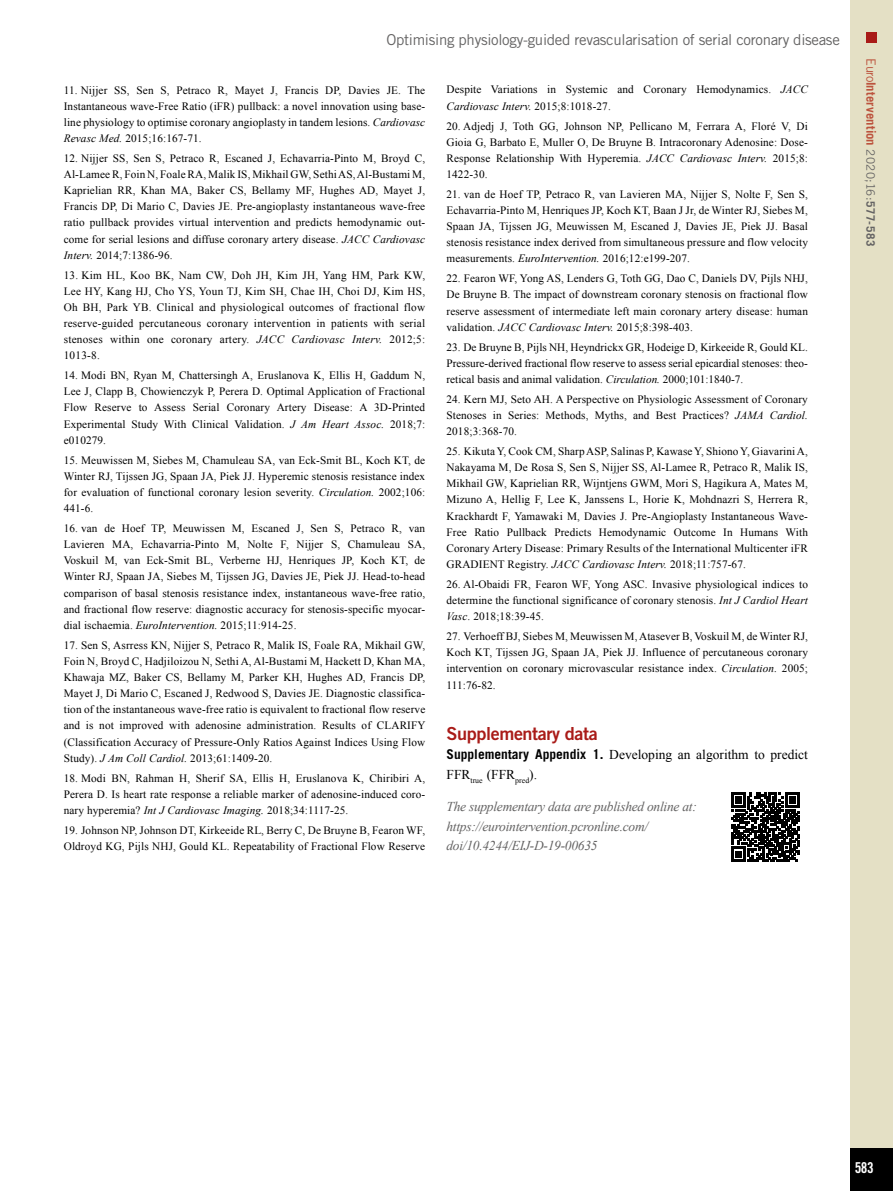
<style>
.page{position:relative;width:893px;height:1191px;background:#fff}
.page>*{position:absolute;margin:0;border:0;box-sizing:border-box;transform-origin:0 0}
.t1{font:18px "Trade Gothic LT Std Bd 2";letter-spacing:-.02em;color:#a91b18}
.t2{font:15px "Trade Gothic LT Std";letter-spacing:-.02em;color:#646363}
.t3{font:15px "Trade Gothic LT Std Bd Cn 20";color:#fff}
.t4{font:italic 13.5px/19.5px "Times New Roman";letter-spacing:-.02em;color:#646363}
.t5{font:13.5px/19.5px "Times New Roman";color:#000}
.t6{font:700 12.75px "Trade Gothic LT Std";letter-spacing:.005em;color:#bc533d}
.t7{font:11.25px/16px "Times New Roman";letter-spacing:.01em;color:#000;text-align:justify}
.s1{font-style:italic}
.s2{font-family:"Trade Gothic LT Std";font-weight:700}
.s3{font-weight:400}
.s4{font-weight:400;font-size:11.7px;color:#646363}
.s5{font-size:11.7px;color:#646363}
</style>
<div class="page">
<div style="left:850px;top:0;width:43px;height:1191px;background:#e4e0c5"></div>
<div style="left:850px;top:1148px;width:43px;height:43px;background:#000"></div>
<div style="left:866px;top:32px;width:11px;height:10px;background:#a91b18"></div>
<svg style="left:731px;top:793px;width:69px;height:68px"></svg>
<h2 class="t2" style="left:386px;top:30px;width:455px">Optimising physiology-guided revascularisation of serial coronary disease</h2>
<p class="t7" style="left:64px;top:82px;width:363px">11. Nijjer SS, Sen S, Petraco R, Mayet J, Francis DP, Davies JE. The Instantaneous wave-Free Ratio (iFR) pullback: a novel innovation using base&shy;line physiology to optimise coronary angioplasty in tandem lesions. <span class="s1">Cardiovasc Revasc Med.</span> 2015;16:167-71.</p>
<p class="t7" style="left:64px;top:150px;width:363px">12. Nijjer SS, Sen S, Petraco R, Escaned J, Echavarria-Pinto M, Broyd C, Al-Lamee R, Foin N, Foale RA, Malik IS, Mikhail GW, Sethi AS, Al-Bustami M, Kaprielian RR, Khan MA, Baker CS, Bellamy MF, Hughes AD, Mayet J, Francis DP, Di Mario C, Davies JE. Pre-angioplasty instantaneous wave-free ratio pullback provides virtual intervention and predicts hemodynamic out&shy;come for serial lesions and diffuse coronary artery disease. <span class="s1">JACC Cardiovasc Interv.</span> 2014;7:1386-96.</p>
<p class="t7" style="left:64px;top:267px;width:363px">13. Kim HL, Koo BK, Nam CW, Doh JH, Kim JH, Yang HM, Park KW, Lee HY, Kang HJ, Cho YS, Youn TJ, Kim SH, Chae IH, Choi DJ, Kim HS, Oh BH, Park YB. Clinical and physiological outcomes of fractional flow reserve-guided percutaneous coronary intervention in patients with serial stenoses within one coronary artery. <span class="s1">JACC Cardiovasc Interv.</span> 2012;5:<br>1013-8.</p>
<p class="t7" style="left:64px;top:367px;width:363px">14. Modi BN, Ryan M, Chattersingh A, Eruslanova K, Ellis H, Gaddum N, Lee J, Clapp B, Chowienczyk P, Perera D. Optimal Application of Fractional Flow Reserve to Assess Serial Coronary Artery Disease: A 3D-Printed Experimental Study With Clinical Validation. <span class="s1">J Am Heart Assoc.</span> 2018;7: e010279.</p>
<p class="t7" style="left:64px;top:452px;width:363px">15. Meuwissen M, Siebes M, Chamuleau SA, van Eck-Smit BL, Koch KT, de Winter RJ, Tijssen JG, Spaan JA, Piek JJ. Hyperemic stenosis resistance index for evaluation of functional coronary lesion severity. <span class="s1">Circulation.</span> 2002;106:<br>441-6.</p>
<p class="t7" style="left:64px;top:520px;width:363px">16. van de Hoef TP, Meuwissen M, Escaned J, Sen S, Petraco R, van Lavieren MA, Echavarria-Pinto M, Nolte F, Nijjer S, Chamuleau SA, Voskuil M, van Eck-Smit BL, Verberne HJ, Henriques JP, Koch KT, de Winter RJ, Spaan JA, Siebes M, Tijssen JG, Davies JE, Piek JJ. Head-to-head comparison of basal stenosis resistance index, instantaneous wave-free ratio, and fractional flow reserve: diagnostic accuracy for stenosis-specific myocar&shy;dial ischaemia. <span class="s1">EuroIntervention.</span> 2015;11:914-25.</p>
<p class="t7" style="left:64px;top:637px;width:363px">17. Sen S, Asrress KN, Nijjer S, Petraco R, Malik IS, Foale RA, Mikhail GW, Foin N, Broyd C, Hadjiloizou N, Sethi A, Al-Bustami M, Hackett D, Khan MA, Khawaja MZ, Baker CS, Bellamy M, Parker KH, Hughes AD, Francis DP, Mayet J, Di Mario C, Escaned J, Redwood S, Davies JE. Diagnostic classifica&shy;tion of the instantaneous wave-free ratio is equivalent to fractional flow reserve and is not improved with adenosine administration. Results of CLARIFY (Classification Accuracy of Pressure-Only Ratios Against Indices Using Flow Study). <span class="s1">J Am Coll Cardiol.</span> 2013;61:1409-20.</p>
<p class="t7" style="left:64px;top:769px;width:363px">18. Modi BN, Rahman H, Sherif SA, Ellis H, Eruslanova K, Chiribiri A, Perera D. Is heart rate response a reliable marker of adenosine-induced coro&shy;nary hyperemia? <span class="s1">Int J Cardiovasc Imaging.</span> 2018;34:1117-25.</p>
<p class="t7" style="left:64px;top:822px;width:363px">19. Johnson NP, Johnson DT, Kirkeeide RL, Berry C, De Bruyne B, Fearon WF,<br>Oldroyd KG, Pijls NHJ, Gould KL. Repeatability of Fractional Flow Reserve</p>
<p class="t7" style="left:446px;top:81px;width:363px">Despite Variations in Systemic and Coronary Hemodynamics. <span class="s1">JACC<br>Cardiovasc Interv.</span> 2015;8:1018-27.</p>
<p class="t7" style="left:446px;top:118px;width:363px">20. Adjedj J, Toth GG, Johnson NP, Pellicano M, Ferrara A, Floré V, Di Gioia G, Barbato E, Muller O, De Bruyne B. Intracoronary Adenosine: Dose-Response Relationship With Hyperemia. <span class="s1">JACC Cardiovasc Interv.</span> 2015;8:<br>1422-30.</p>
<p class="t7" style="left:446px;top:186px;width:363px">21. van de Hoef TP, Petraco R, van Lavieren MA, Nijjer S, Nolte F, Sen S, Echavarria-Pinto M, Henriques JP, Koch KT, Baan J Jr, de Winter RJ, Siebes M, Spaan JA, Tijssen JG, Meuwissen M, Escaned J, Davies JE, Piek JJ. Basal stenosis resistance index derived from simultaneous pressure and flow velocity measurements. <span class="s1">EuroIntervention.</span> 2016;12:e199-207.</p>
<p class="t7" style="left:446px;top:270px;width:363px">22. Fearon WF, Yong AS, Lenders G, Toth GG, Dao C, Daniels DV, Pijls NHJ, De Bruyne B. The impact of downstream coronary stenosis on fractional flow reserve assessment of intermediate left main coronary artery disease: human validation. <span class="s1">JACC Cardiovasc Interv.</span> 2015;8:398-403.</p>
<p class="t7" style="left:446px;top:339px;width:363px">23. De Bruyne B, Pijls NH, Heyndrickx GR, Hodeige D, Kirkeeide R, Gould KL.<br>Pressure-derived fractional flow reserve to assess serial epicardial stenoses: theo&shy;retical basis and animal validation. <span class="s1">Circulation.</span> 2000;101:1840-7.</p>
<p class="t7" style="left:446px;top:391px;width:363px">24. Kern MJ, Seto AH. A Perspective on Physiologic Assessment of Coronary Stenoses in Series: Methods, Myths, and Best Practices? <span class="s1">JAMA Cardiol.<br></span>2018;3:368-70.</p>
<p class="t7" style="left:446px;top:443px;width:363px">25. Kikuta Y, Cook CM, Sharp ASP, Salinas P, Kawase Y, Shiono Y, Giavarini A, Nakayama M, De Rosa S, Sen S, Nijjer SS, Al-Lamee R, Petraco R, Malik IS, Mikhail GW, Kaprielian RR, Wijntjens GWM, Mori S, Hagikura A, Mates M, Mizuno A, Hellig F, Lee K, Janssens L, Horie K, Mohdnazri S, Herrera R, Krackhardt F, Yamawaki M, Davies J. Pre-Angioplasty Instantaneous Wave-Free Ratio Pullback Predicts Hemodynamic Outcome In Humans With Coronary Artery Disease: Primary Results of the International Multicenter iFR GRADIENT Registry. <span class="s1">JACC Cardiovasc Interv.</span> 2018;11:757-67.</p>
<p class="t7" style="left:446px;top:576px;width:363px">26. Al-Obaidi FR, Fearon WF, Yong ASC. Invasive physiological indices to determine the functional significance of coronary stenosis. <span class="s1">Int J Cardiol Heart Vasc</span>. 2018;18:39-45.</p>
<p class="t7" style="left:446px;top:628px;width:363px">27. Verhoeff BJ, Siebes M, Meuwissen M, Atasever B, Voskuil M, de Winter RJ, Koch KT, Tijssen JG, Spaan JA, Piek JJ. Influence of percutaneous coronary intervention on coronary microvascular resistance index. <span class="s1">Circulation.</span> 2005; 111:76-82.</p>
<h1 class="t1" style="left:446px;top:722px;width:153px">Supplementary data</h1>
<p class="t5" style="left:446px;top:745px;width:363px"><span class="s2">Supplementary Appendix 1.</span> Developing an algorithm to predict<br>FFR<sub>true</sub> (FFR<sub>pred</sub>).</p>
<p class="t4" style="left:446px;top:796px;width:252px">The supplementary data are published online at: https://eurointervention.pcronline.com/ doi/10.4244/EIJ-D-19-00635</p>
<p class="t6" style="left:879px;top:58px;width:189px;rotate:90deg"><span class="s3">Euro</span>Intervention <span class="s4">2020;16:</span><span class="s5">577-583</span></p>
<h2 class="t3" style="left:855px;top:1158px;width:21px">583</h2>
</div>
